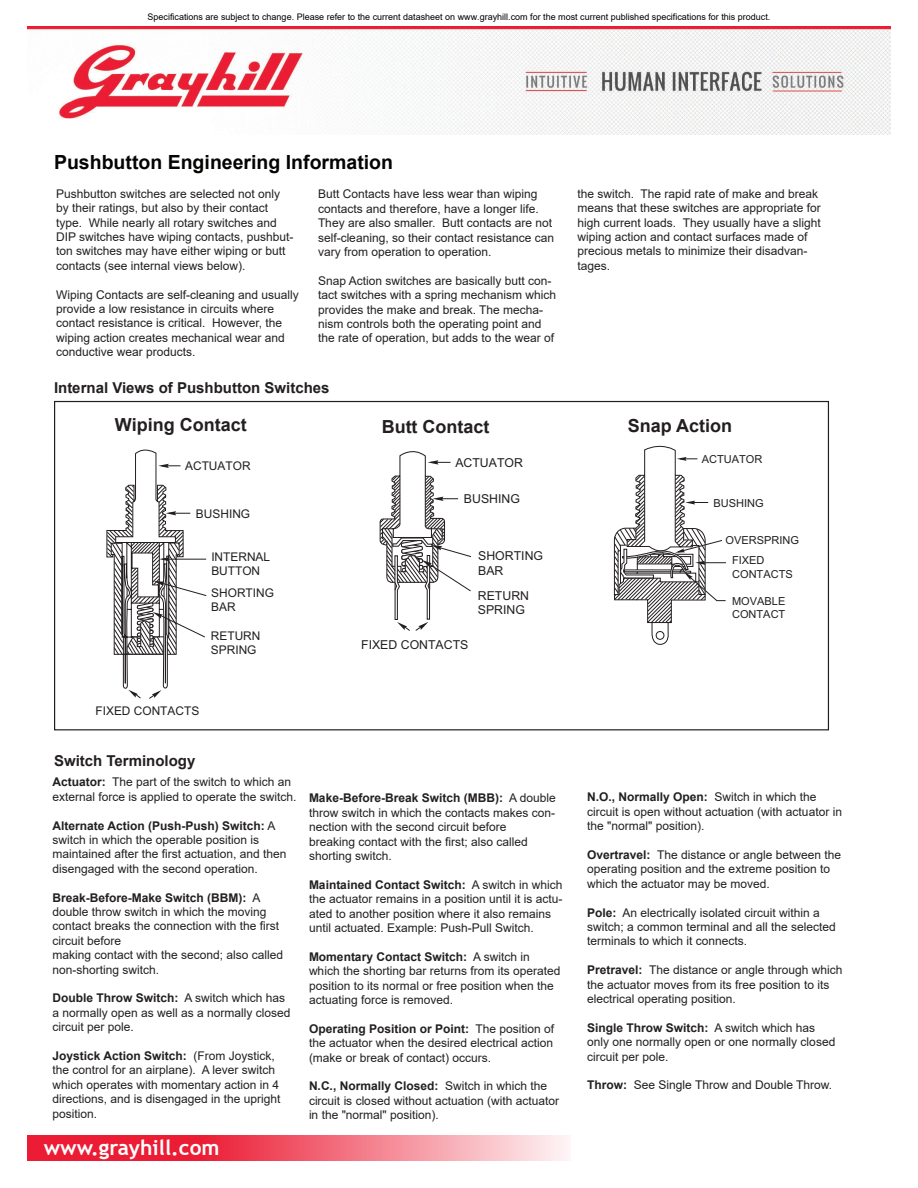
<style>
.page{position:relative;width:918px;height:1188px;background:#fff}
.page>*{position:absolute;margin:0;border:0;box-sizing:border-box;transform-origin:0 0}
.t1{font:700 21px "Trebuchet MS";color:#fff}
.Section{font:700 19.5px "Arial";color:#040503}
.Subhead{font:700 18px "Arial";color:#231f20}
.Features_Head{font:700 15px "Arial";color:#231f20}
.t2{font:12.3px/14.7px "Arial";color:#231f20}
.t3{font:12px/14.4px "Arial";color:#231f20}
.t4{font:700 12px "Arial";color:#231f20}
.t5{font:11.1px/13.2px "Arial";color:#231f20}
.t6{font:9px "Arial";color:#000}
.s1{font-weight:700}
.s2{font-weight:400}
</style>
<div class="page">
<img style="left:27px;top:27px;width:864px;height:108px">
<svg style="left:27px;top:1136px;width:541px;height:25px;background:#f16575"></svg>
<svg style="left:106px;top:450px;width:101px;height:249px"></svg>
<svg style="left:379px;top:451px;width:92px;height:180px"></svg>
<svg style="left:614px;top:446px;width:112px;height:199px"></svg>
<p class="t6" style="left:148px;top:10px;width:624px">Specifications are subject to change. Please refer to the current datasheet on www.grayhill.com for the most current published specifications for this product.</p>
<p class="Section" style="left:54px;top:148px;width:341px">Pushbutton Engineering Information</p>
<p class="t3" style="left:56px;top:186px;width:239px">Pushbutton switches are selected not only by their ratings, but also by their contact type. While nearly all rotary switches and DIP switches have wiping contacts, pushbut&shy;ton switches may have either wiping or butt contacts (see internal views below).</p>
<p class="t3" style="left:56px;top:287px;width:244px">Wiping Contacts are self-cleaning and usually provide a low resistance in circuits where contact resistance is critical. However, the wiping action creates mechanical wear and conductive wear products.</p>
<p class="t3" style="left:318px;top:187px;width:238px">Butt Contacts have less wear than wiping contacts and therefore, have a longer life.<br>They are also smaller. Butt contacts are not self-cleaning, so their contact resistance can vary from operation to operation.</p>
<p class="t3" style="left:318px;top:273px;width:240px">Snap Action switches are basically butt con&shy;tact switches with a spring mechanism which provides the make and break. The mecha&shy;nism controls both the operating point and the rate of operation, but adds to the wear of</p>
<p class="t3" style="left:578px;top:186px;width:245px">the switch. The rapid rate of make and break means that these switches are appropriate for high current loads. They usually have a slight wiping action and contact surfaces made of precious metals to minimize their disadvan&shy;tages.</p>
<p class="Features_Head" style="left:54px;top:377px;width:277px">Internal Views of Pushbutton Switches</p>
<p class="Subhead" style="left:115px;top:412px;width:133px">Wiping Contact</p>
<p class="Subhead" style="left:382px;top:414px;width:109px">Butt Contact</p>
<p class="Subhead" style="left:628px;top:413px;width:106px">Snap Action</p>
<p class="t3" style="left:185px;top:459px;width:67px">ACTUATOR</p>
<p class="t3" style="left:196px;top:506px;width:56px">BUSHING</p>
<p class="t3" style="left:211px;top:550px;width:60px">INTERNAL<br>BUTTON</p>
<p class="t3" style="left:211px;top:585px;width:64px">SHORTING<br>BAR</p>
<p class="t3" style="left:211px;top:629px;width:51px">RETURN<br>SPRING</p>
<p class="t2" style="left:455px;top:455px;width:69px">ACTUATOR</p>
<p class="t5" style="left:702px;top:453px;width:62px">ACTUATOR</p>
<p class="t5" style="left:713px;top:496px;width:52px">BUSHING</p>
<p class="t2" style="left:464px;top:492px;width:58px">BUSHING</p>
<p class="t2" style="left:361px;top:638px;width:109px">FIXED CONTACTS</p>
<p class="t2" style="left:478px;top:549px;width:66px">SHORTING<br>BAR</p>
<p class="t2" style="left:478px;top:588px;width:53px">RETURN<br>SPRING</p>
<p class="t5" style="left:725px;top:533px;width:75px">OVERSPRING</p>
<p class="t5" style="left:732px;top:554px;width:62px">FIXED<br>CONTACTS</p>
<p class="t5" style="left:732px;top:595px;width:55px">MOVABLE<br>CONTACT</p>
<p class="t3" style="left:96px;top:703px;width:105px">FIXED CONTACTS</p>
<p class="Features_Head" style="left:54px;top:750px;width:143px">Switch Terminology</p>
<p class="t3" style="left:52px;top:775px;width:246px"><span class="s1">Actuator:</span> The part of the switch to which an external force is applied to operate the switch.</p>
<p class="t4" style="left:52px;top:817px;width:224px">Alternate Action (Push-Push) Switch: <span class="s2">A</span></p>
<p class="t3" style="left:52px;top:833px;width:208px">switch in which the operable position is</p>
<p class="t3" style="left:52px;top:847px;width:236px">maintained after the first actuation, and then disengaged with the second operation.</p>
<p class="t3" style="left:52px;top:890px;width:228px"><span class="s1">Break-Before-Make Switch (BBM):</span> A double throw switch in which the moving contact breaks the connection with the first circuit before</p>
<p class="t3" style="left:52px;top:948px;width:232px">making contact with the second; also called non-shorting switch.</p>
<p class="t3" style="left:52px;top:991px;width:240px"><span class="s1">Double Throw Switch:</span> A switch which has a normally open as well as a normally closed circuit per pole.</p>
<p class="t3" style="left:52px;top:1049px;width:230px"><span class="s1">Joystick Action Switch:</span> (From Joystick, the control for an airplane). A lever switch which operates with momentary action in 4 directions, and is disengaged in the upright position.</p>
<h1 class="t1" style="left:44px;top:1134px;width:177px">www.grayhill.com</h1>
<p class="t3" style="left:309px;top:791px;width:248px;text-align:justify"><span class="s1">Make-Before-Break Switch (MBB):</span> A double throw switch in which the contacts makes con&shy;nection with the second circuit before</p>
<p class="t3" style="left:309px;top:834px;width:220px">breaking contact with the first; also called</p>
<p class="t3" style="left:309px;top:848px;width:84px">shorting switch.</p>
<p class="t3" style="left:309px;top:877px;width:255px"><span class="s1">Maintained Contact Switch:</span> A switch in which the actuator remains in a position until it is actu&shy;ated to another position where it also remains until actuated. Example: Push-Pull Switch.</p>
<p class="t3" style="left:309px;top:949px;width:253px"><span class="s1">Momentary Contact Switch:</span> A switch in which the shorting bar returns from its operated position to its normal or free position when the actuating force is removed.</p>
<p class="t3" style="left:309px;top:1021px;width:247px;text-align:justify"><span class="s1">Operating Position or Point:</span> The position of the actuator when the desired electrical action (make or break of contact) occurs.</p>
<p class="t3" style="left:309px;top:1079px;width:252px"><span class="s1">N.C., Normally Closed:</span> Switch in which the circuit is closed without actuation (with actuator in the "normal" position).</p>
<p class="t3" style="left:587px;top:790px;width:256px"><span class="s1">N.O., Normally Open:</span> Switch in which the circuit is open without actuation (with actuator in the "normal" position).</p>
<p class="t3" style="left:587px;top:847px;width:255px"><span class="s1">Overtravel:</span> The distance or angle between the operating position and the extreme position to which the actuator may be moved.</p>
<p class="t3" style="left:587px;top:905px;width:250px"><span class="s1">Pole:</span> An electrically isolated circuit within a switch; a common terminal and all the selected terminals to which it connects.</p>
<p class="t3" style="left:587px;top:963px;width:257px"><span class="s1">Pretravel:</span> The distance or angle through which the actuator moves from its free position to its electrical operating position.</p>
<p class="t3" style="left:587px;top:1020px;width:250px"><span class="s1">Single Throw Switch:</span> A switch which has only one normally open or one normally closed circuit per pole.</p>
<p class="t3" style="left:587px;top:1078px;width:247px"><span class="s1">Throw:</span> See Single Throw and Double Throw.</p>
</div>
